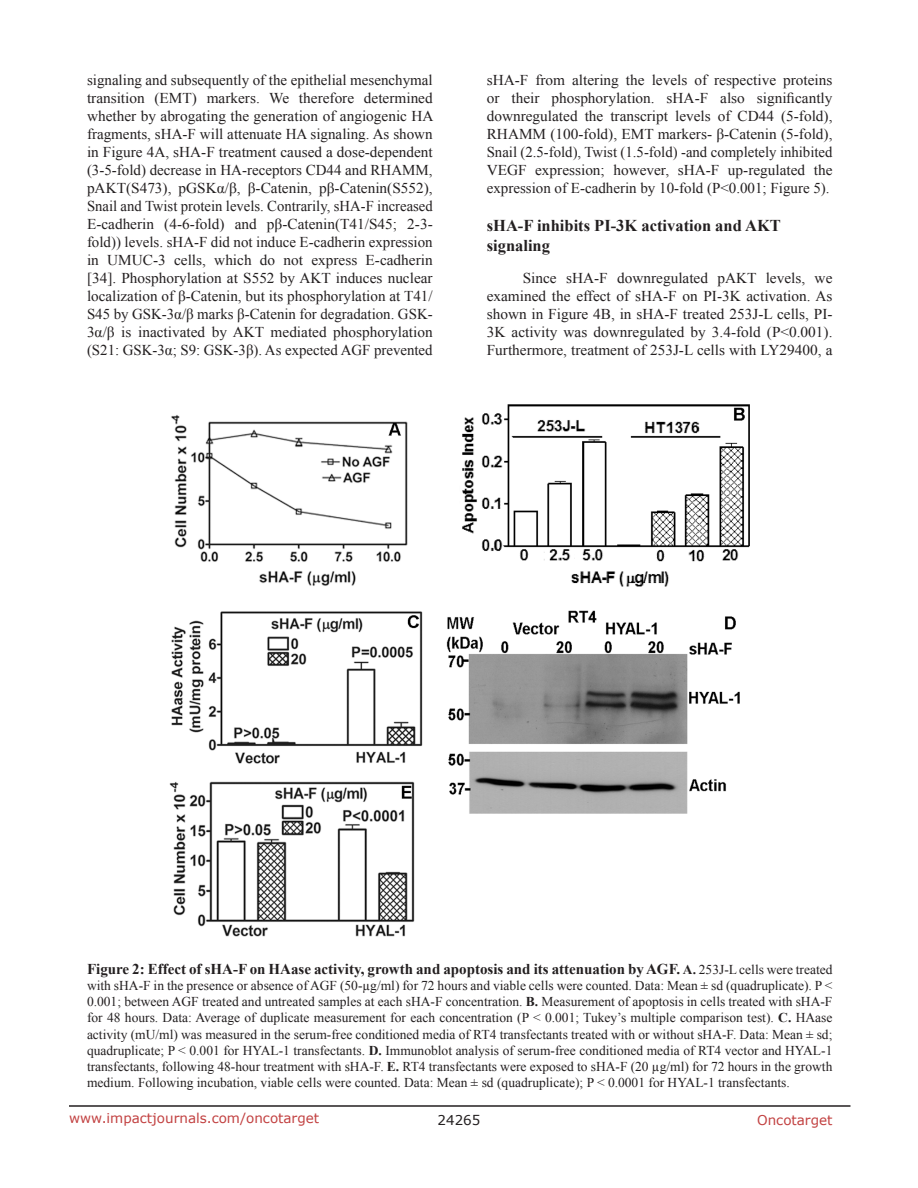
<style>
.page{position:relative;width:918px;height:1188px;background:#fff}
.page>*{position:absolute;margin:0;border:0;box-sizing:border-box;transform-origin:0 0}
.SubHeading{font:700 16.5px/19.8px "Times New Roman";color:#231f20}
.BodyText{font:15px/18px "Times New Roman";color:#231f20;text-align:justify}
.figuretext{font:700 15px "Times New Roman";color:#231f20}
.figuretext-2{font:13.5px/16.2px "Times New Roman";color:#231f20;text-align:justify}
.t1{font:13.5px "Verdana";color:#c24141}
.t2{font:13.5px "Verdana";color:#231f20}
.s1{font-size:13.5px}
.s2{font-weight:400;font-size:13.5px}
.s3{font-weight:700}
</style>
<div class="page">
<hr style="left:69px;top:1105px;width:781px;height:2px;background:#231f20">
<img style="left:170px;top:405px;width:580px;height:531px">
<p class="BodyText" style="left:87px;top:71px;width:348px">signaling and subsequently of the epithelial mesenchymal transition (EMT) markers. We therefore determined whether by abrogating the generation of angiogenic HA fragments, sHA-F will attenuate HA signaling. As shown in Figure 4A, sHA-F treatment caused a dose-dependent (3-5-fold) decrease in HA-receptors CD44 and RHAMM, pAKT(S473), pGSKα/β, β-Catenin, pβ-Catenin(S552), Snail and Twist protein levels. Contrarily, sHA-F increased E-cadherin (4-6-fold) and pβ-Catenin(T41/S45; 2-3- fold)) levels. sHA-F did not induce E-cadherin expression in UMUC-3 cells, which do not express E-cadherin [34]. Phosphorylation at S552 by AKT induces nuclear localization of β-Catenin, but its phosphorylation at T41/ S45 by GSK-3α/β marks β-Catenin for degradation. GSK-3α/β is inactivated by AKT mediated phosphorylation (S21: GSK-3α; S9: GSK-3β). As expected AGF prevented</p>
<p class="BodyText" style="left:487px;top:71px;width:347px">sHA-F from altering the levels of respective proteins or their phosphorylation. sHA-F also significantly downregulated the transcript levels of CD44 (5-fold), RHAMM (100-fold), EMT markers- β-Catenin (5-fold), Snail (2.5-fold), Twist (1.5-fold) -and completely inhibited VEGF expression; however, sHA-F up-regulated the expression of E-cadherin by 10-fold (P&lt;0.001; Figure 5).</p>
<p class="SubHeading" style="left:487px;top:215px;width:296px">sHA-F inhibits PI-3K activation and AKT signaling</p>
<p class="BodyText" style="left:487px;top:268px;width:347px;text-indent:36px">Since sHA-F downregulated pAKT levels, we examined the effect of sHA-F on PI-3K activation. As shown in Figure 4B, in sHA-F treated 253J-L cells, PI-3K activity was downregulated by 3.4-fold (P&lt;0.001).<br>Furthermore, treatment of 253J-L cells with LY29400, a</p>
<p class="figuretext" style="left:87px;top:958px;width:747px">Figure 2: Effect of sHA-F on HAase activity, growth and apoptosis and its attenuation by AGF. <span class="s1">A.</span> <span class="s2">253J-L cells were treated</span></p>
<p class="figuretext-2" style="left:87px;top:977px;width:747px">with sHA-F in the presence or absence of AGF (50-µg/ml) for 72 hours and viable cells were counted. Data: Mean ± sd (quadruplicate). P &lt; 0.001; between AGF treated and untreated samples at each sHA-F concentration. <span class="s3">B.</span> Measurement of apoptosis in cells treated with sHA-F for 48 hours. Data: Average of duplicate measurement for each concentration (P &lt; 0.001; Tukey’s multiple comparison test). <span class="s3">C.</span> HAase activity (mU/ml) was measured in the serum-free conditioned media of RT4 transfectants treated with or without sHA-F. Data: Mean ± sd; quadruplicate; P &lt; 0.001 for HYAL-1 transfectants. <span class="s3">D.</span> Immunoblot analysis of serum-free conditioned media of RT4 vector and HYAL-1 transfectants, following 48-hour treatment with sHA-F. <span class="s3">E.</span> RT4 transfectants were exposed to sHA-F (20 µg/ml) for 72 hours in the growth medium. Following incubation, viable cells were counted. Data: Mean ± sd (quadruplicate); P &lt; 0.0001 for HYAL-1 transfectants.</p>
<p class="t1" style="left:69px;top:1109px;width:252px">www.impactjournals.com/oncotarget</p>
<p class="t2" style="left:438px;top:1111px;width:44px">24265</p>
<p class="t1" style="left:757px;top:1111px;width:77px">Oncotarget</p>
</div>
